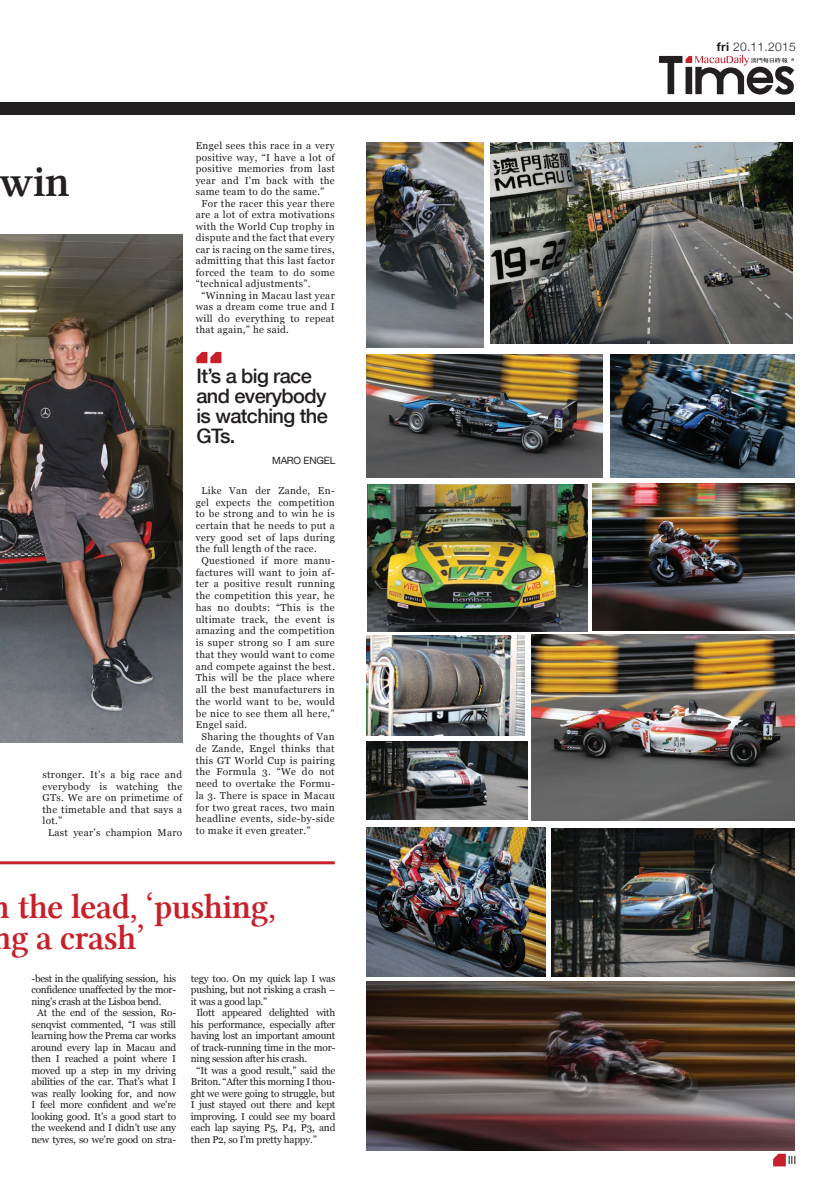
<style>
.page{position:relative;width:837px;height:1191px;background:#fff}
.page>*{position:absolute;margin:0;border:0;box-sizing:border-box;transform-origin:0 0}
.t1{font:45px "Lin Libertine Z";color:#231f20}
.t2{font:35px/31px "Lin Libertine Z";letter-spacing:-.02em;color:#c8202a}
.DESTAQUE{font:500 20px/20px "Helvetica Neue";letter-spacing:-.03em;color:#231f20}
.Datas{font:300 12px "Helvetica Neue";letter-spacing:.025em;color:#231f20}
.t3{font:condensed 11.3px "Helvetica Neue";color:#231f20}
.Texto_1{font:10px/11.5px "Georgia";letter-spacing:-.02em;color:#231f20;text-align:justify}
.Texto_1-2{font:10px "Georgia";letter-spacing:.03em;color:#231f20}
.NOME_destaque{font:10px "Helvetica Neue";letter-spacing:-.02em;color:#231f20}
.s1{font-weight:700}
</style>
<div class="page">
<div style="left:0;top:102px;width:794px;height:12px;background:#231f20"></div>
<svg style="left:773px;top:1153px;width:12px;height:13px"></svg>
<svg style="left:659px;top:55px;width:134px;height:40px"></svg>
<hr style="left:0;top:861px;width:334px;height:3px;background:#c8202a">
<img style="left:490px;top:142px;width:302px;height:202px">
<img style="left:366px;top:827px;width:179px;height:149px">
<img style="left:610px;top:354px;width:184px;height:123px">
<img style="left:366px;top:143px;width:117px;height:204px">
<img style="left:366px;top:981px;width:428px;height:169px">
<img style="left:366px;top:355px;width:236px;height:122px">
<img style="left:531px;top:635px;width:263px;height:185px">
<img style="left:367px;top:742px;width:160px;height:77px">
<img style="left:551px;top:828px;width:243px;height:148px">
<img style="left:592px;top:483px;width:202px;height:147px">
<img style="left:367px;top:635px;width:157px;height:100px">
<img style="left:367px;top:484px;width:220px;height:147px">
<svg style="left:196px;top:352px;width:25px;height:11px"></svg>
<img style="left:0;top:234px;width:182px;height:508px">
<h1 class="t1" style="left:-2px;top:156px;width:73px">win</h1>
<p class="Texto_1" style="left:196px;top:140px;width:140px">Engel sees this race in a very positive way, “I have a lot of positive memories from last year and I’m back with the same team to do the same.”</p>
<p class="Texto_1" style="left:196px;top:197px;width:140px;text-indent:6px">For the racer this year there are a lot of extra motivations with the World Cup trophy in dispute and the fact that every car is racing on the same tires, admitting that this last factor forced the team to do some “technical adjustments”.</p>
<p class="Texto_1" style="left:196px;top:289px;width:140px;text-indent:6px">“Winning in Macau last year was a dream come true and I will do everything to repeat that again,” he said.</p>
<p class="Texto_1" style="left:43px;top:768px;width:141px">stronger. It’s a big race and everybody is watching the GTs. We are on primetime of the timetable and that says a lot.”</p>
<p class="Texto_1-2" style="left:48px;top:825px;width:135px">Last year’s champion Maro</p>
<p class="DESTAQUE" style="left:196px;top:365px;width:133px">It’s a big race and everybody is watching the<br>GTs.</p>
<p class="NOME_destaque" style="left:272px;top:453px;width:65px">MARO ENGEL</p>
<p class="Texto_1" style="left:196px;top:485px;width:140px;text-indent:6px">Like Van der Zande, En&shy;gel expects the competition to be strong and to win he is certain that he needs to put a very good set of laps during the full length of the race.</p>
<p class="Texto_1" style="left:196px;top:554px;width:140px;text-indent:6px">Questioned if more manu&shy;factures will want to join af&shy;ter a positive result running the competition this year, he has no doubts: “This is the ultimate track, the event is amazing and the competition is super strong so I am sure that they would want to come and compete against the best.<br>This will be the place where all the best manufacturers in the world want to be, would be nice to see them all here,” Engel said.</p>
<p class="Texto_1" style="left:196px;top:730px;width:140px;line-height:11.8px;text-indent:6px">Sharing the thoughts of Van de Zande, Engel thinks that this GT World Cup is pairing the Formula 3. “We do not need to overtake the Formu&shy;la 3. There is space in Macau for two great races, two main headline events, side-by-side to make it even greater.”</p>
<h2 class="t2" style="left:-9px;top:892px;width:287px">n the lead, ‘pushing, ng a crash’</h2>
<p class="Texto_1" style="left:32px;top:972px;width:146px">-best in the qualifying session, his confidence unaffected by the mor&shy;ning’s crash at the Lisboa bend.</p>
<p class="Texto_1" style="left:32px;top:1006px;width:146px;text-align:center">At the end of the session, Ro&shy;senqvist commented, “I was still learning how the Prema car works around every lap in Macau and then I reached a point where I moved up a step in my driving abilities of the car. That’s what I was really looking for, and now<br>I feel more confident and we’re looking good. It’s a good start to the weekend and I didn’t use any new tyres, so we’re good on stra-</p>
<p class="Texto_1" style="left:191px;top:972px;width:146px">tegy too. On my quick lap I was pushing, but not risking a crash – it was a good lap.”</p>
<p class="Texto_1" style="left:191px;top:1006px;width:146px;text-indent:6px">Ilott appeared delighted with his performance, especially after having lost an important amount of track-running time in the mor&shy;ning session after his crash.</p>
<p class="Texto_1" style="left:191px;top:1064px;width:146px;text-indent:6px">“It was a good result,” said the Briton. “After this morning I thou&shy;ght we were going to struggle, but I just stayed out there and kept improving. I could see my board each lap saying P5, P4, P3, and then P2, so I’m pretty happy.”</p>
<p class="Datas" style="left:716px;top:37px;width:81px"><span class="s1">fri</span> 20.11.2015</p>
<p class="t3" style="left:787px;top:1153px;width:9px">III</p>
</div>
